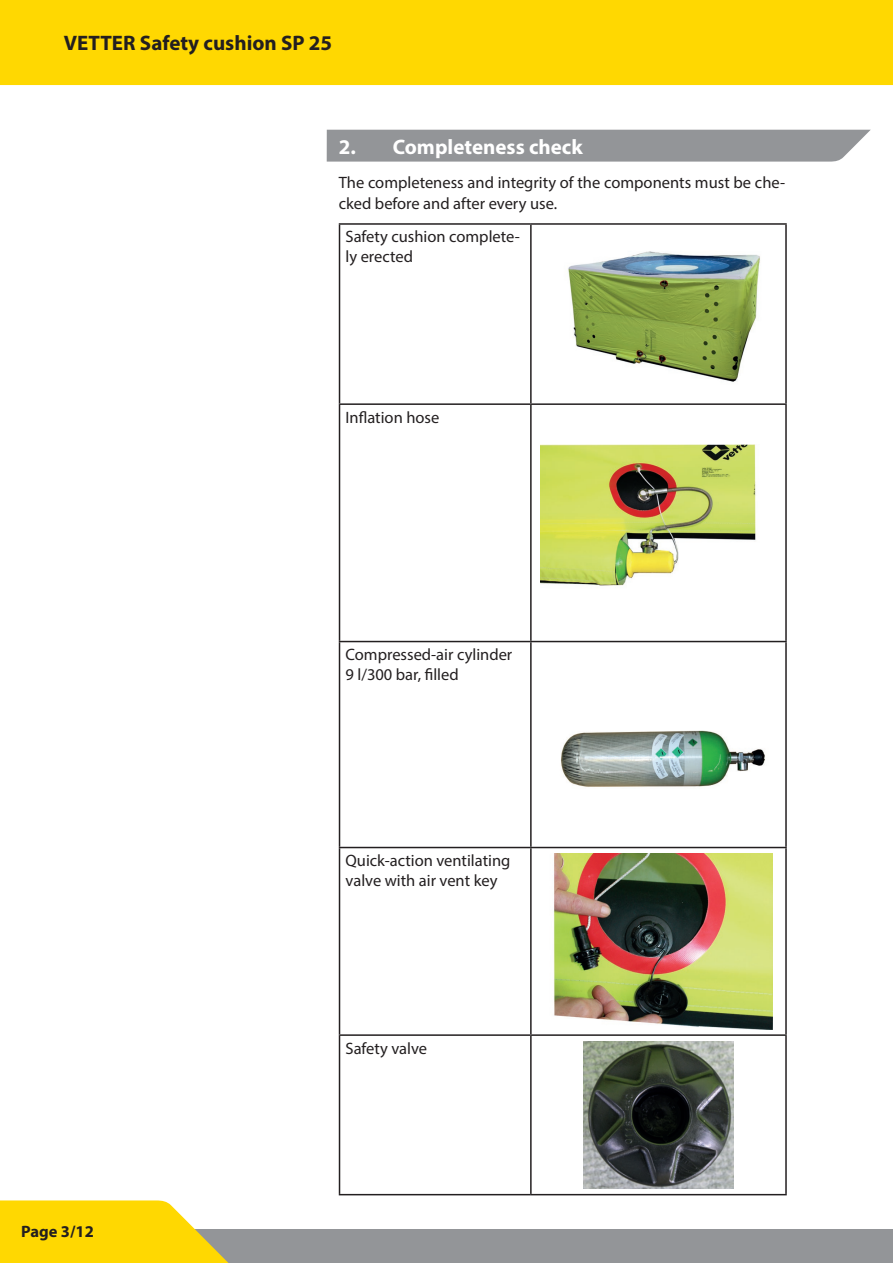
<style>
.page{position:relative;width:893px;height:1263px;background:#fff}
.page>*{position:absolute;margin:0;border:0;box-sizing:border-box;transform-origin:0 0}
.t1{font:700 21px "Myriad Pro";color:#231f20}
.t2{font:700 21px "Myriad Pro";color:#fff}
.t3{font:16.5px/19.8px "Myriad Pro";color:#231f20}
.t4{font:700 16.5px "Myriad Pro";color:#231f20}
</style>
<div class="page">
<div style="left:0;top:1229px;width:893px;height:34px;background:#939598"></div>
<div style="left:0;top:0;width:893px;height:85px;background:#ffd801"></div>
<svg style="left:0;top:1200px;width:229px;height:63px;background:#fad921"></svg>
<div style="left:327px;top:130px;width:544px;height:32px;background:#939598"></div>
<hr style="left:339px;top:223px;width:192px;height:2px;background:#231f20">
<hr style="left:339px;top:225px;width:1px;height:178px;background:#231f20">
<hr style="left:531px;top:223px;width:256px;height:2px;background:#231f20">
<hr style="left:530px;top:225px;width:2px;height:178px;background:#231f20">
<hr style="left:785px;top:225px;width:2px;height:178px;background:#231f20">
<hr style="left:339px;top:403px;width:192px;height:2px;background:#231f20">
<hr style="left:339px;top:405px;width:1px;height:236px;background:#231f20">
<hr style="left:531px;top:403px;width:256px;height:2px;background:#231f20">
<hr style="left:530px;top:405px;width:2px;height:236px;background:#231f20">
<hr style="left:785px;top:405px;width:2px;height:236px;background:#231f20">
<hr style="left:339px;top:641px;width:192px;height:1px;background:#231f20">
<hr style="left:339px;top:642px;width:1px;height:205px;background:#231f20">
<hr style="left:531px;top:641px;width:256px;height:1px;background:#231f20">
<hr style="left:530px;top:642px;width:2px;height:205px;background:#231f20">
<hr style="left:785px;top:642px;width:2px;height:205px;background:#231f20">
<hr style="left:339px;top:847px;width:192px;height:1px;background:#231f20">
<hr style="left:339px;top:848px;width:1px;height:186px;background:#231f20">
<hr style="left:531px;top:847px;width:256px;height:1px;background:#231f20">
<hr style="left:530px;top:848px;width:2px;height:186px;background:#231f20">
<hr style="left:785px;top:848px;width:2px;height:186px;background:#231f20">
<hr style="left:339px;top:1034px;width:192px;height:2px;background:#231f20">
<hr style="left:339px;top:1036px;width:1px;height:158px;background:#231f20">
<hr style="left:531px;top:1034px;width:256px;height:2px;background:#231f20">
<hr style="left:530px;top:1036px;width:2px;height:158px;background:#231f20">
<hr style="left:785px;top:1036px;width:2px;height:158px;background:#231f20">
<hr style="left:339px;top:1194px;width:192px;height:1px;background:#231f20">
<hr style="left:531px;top:1194px;width:256px;height:1px;background:#231f20">
<img style="left:568px;top:251px;width:192px;height:131px">
<img style="left:540px;top:444px;width:216px;height:142px">
<img style="left:561px;top:730px;width:204px;height:57px">
<img style="left:553px;top:853px;width:220px;height:176px">
<img style="left:583px;top:1041px;width:150px;height:148px">
<p class="t1" style="left:64px;top:29px;width:270px">VETTER Safety cushion SP 25</p>
<p class="t2" style="left:339px;top:133px;width:245px">2. Completeness check</p>
<p class="t3" style="left:339px;top:171px;width:448px;line-height:21px">The completeness and integrity of the components must be che&shy;cked before and after every use.</p>
<p class="t3" style="left:345px;top:227px;width:176px">Safety cushion complete&shy;ly erected</p>
<p class="t3" style="left:345px;top:407px;width:95px">Inflation hose</p>
<p class="t3" style="left:345px;top:644px;width:168px">Compressed-air cylinder<br>9 l/300 bar, filled</p>
<p class="t3" style="left:345px;top:850px;width:166px">Quick-action ventilating valve with air vent key</p>
<p class="t4" style="left:21px;top:1221px;width:74px">Page 3/12</p>
<p class="t3" style="left:345px;top:1038px;width:83px">Safety valve</p>
</div>
